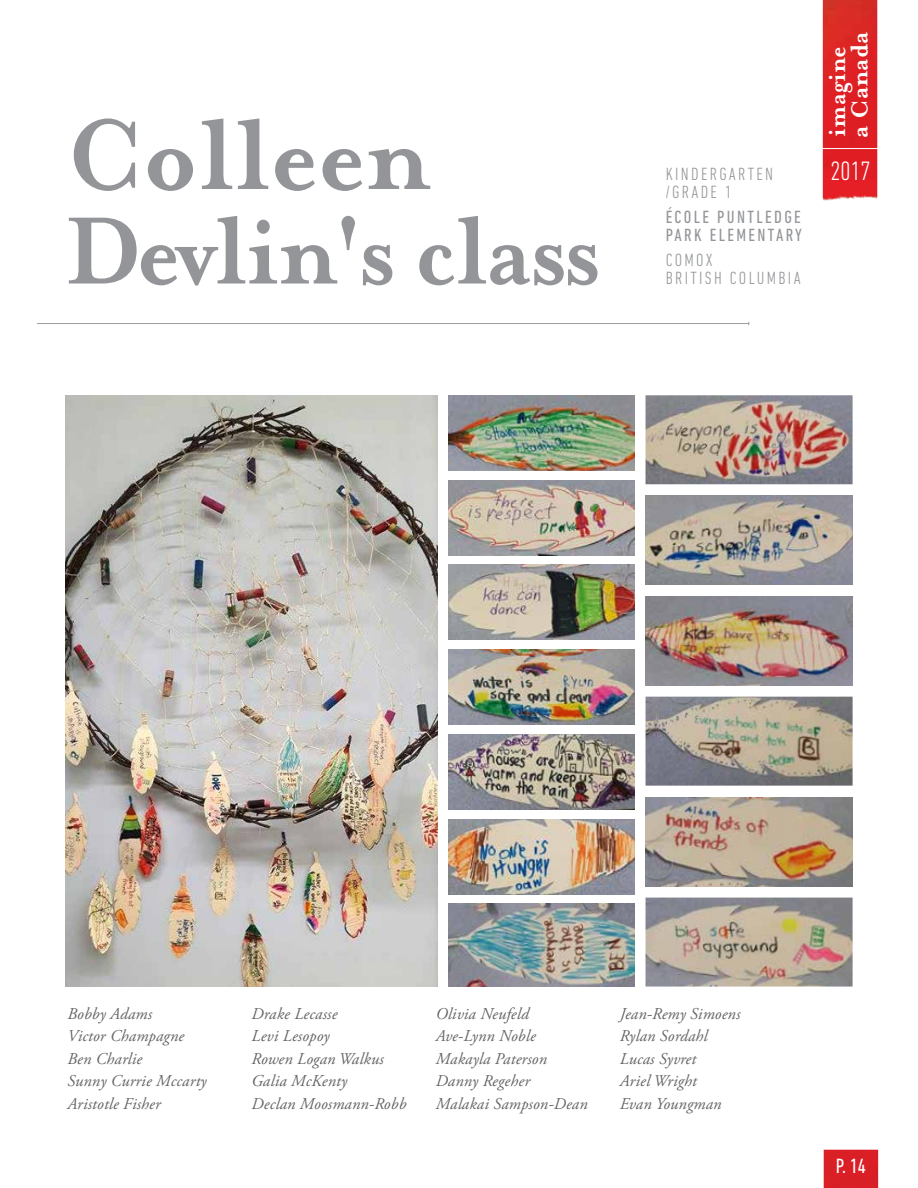
<style>
.page{position:relative;width:918px;height:1188px;background:#fff}
.page>*{position:absolute;margin:0;border:0;box-sizing:border-box;transform-origin:0 0}
.t1{font:700 114.3px "Mrs Eaves";letter-spacing:-.01em;color:#939598}
.t2{font:700 109.65px "Mrs Eaves";letter-spacing:-.02em;color:#939598;scale:.93 1}
.t3{font:700 27.9px "Mrs Eaves";letter-spacing:.01em;color:#fff;scale:.94 1}
.t4{font:700 27.6px "Mrs Eaves";color:#fff}
.t5{font:300 condensed 27px "DIN Next LT Pro";color:#fff}
.t6{font:condensed 21px "DIN Next LT Pro";color:#fff}
.t7{font:300 condensed 18px/18px "DIN Next LT Pro";letter-spacing:.13em;color:#939598}
.t8{font:condensed 18px/18px "DIN Next LT Pro";letter-spacing:.13em;color:#939598}
.t9{font:italic 16.5px/22.6px "Adobe Garamond Pro";letter-spacing:.01em;color:#636466}
.s1{font-size:26.55px}
</style>
<div class="page">
<div style="left:824px;top:1150px;width:54px;height:38px;background:#da1f26"></div>
<img style="left:823px;top:0;width:54px;height:201px">
<hr style="left:802px;top:148px;width:84px;height:1px;background:#fff">
<hr style="left:37px;top:323px;width:712px;height:1px;background:#999b9e">
<img style="left:65px;top:395px;width:373px;height:592px">
<img style="left:646px;top:395px;width:207px;height:89px">
<img style="left:646px;top:697px;width:207px;height:89px">
<img style="left:646px;top:496px;width:207px;height:89px">
<img style="left:646px;top:797px;width:207px;height:89px">
<img style="left:646px;top:596px;width:207px;height:89px">
<img style="left:646px;top:898px;width:207px;height:89px">
<img style="left:448px;top:904px;width:187px;height:83px">
<img style="left:448px;top:395px;width:187px;height:75px">
<img style="left:448px;top:480px;width:187px;height:75px">
<img style="left:448px;top:565px;width:187px;height:75px">
<img style="left:448px;top:650px;width:187px;height:75px">
<img style="left:448px;top:734px;width:187px;height:75px">
<img style="left:448px;top:819px;width:187px;height:75px">
<h1 class="t1" style="left:66px;top:89px;width:366px">Colleen</h1>
<h2 class="t2" style="left:65px;top:188px;width:576px">Devlin's class</h2>
<p class="t7" style="left:666px;top:165px;width:109px">KINDERGARTEN /GRADE 1</p>
<p class="t8" style="left:666px;top:208px;width:138px">ÉCOLE PUNTLEDGE<br>PARK ELEMENTARY</p>
<p class="t7" style="left:666px;top:250px;width:136px">COMOX<br>BRITISH COLUMBIA</p>
<h3 class="t4" style="left:843px;top:138px;width:108px;rotate:-90deg">a <span class="s1">C</span>anada</h3>
<h3 class="t3" style="left:821px;top:137px;width:98px;rotate:-90deg">imagine</h3>
<h3 class="t5" style="left:830px;top:155px;width:42px">2017</h3>
<p class="t9" style="left:68px;top:1002px;width:141px">Bobby Adams<br>Victor Champagne<br>Ben Charlie<br>Sunny Currie Mccarty<br>Aristotle Fisher</p>
<p class="t9" style="left:252px;top:1002px;width:156px">Drake Lecasse<br>Levi Lesopoy<br>Rowen Logan Walkus<br>Galia McKenty<br>Declan Moosmann-Robb</p>
<p class="t9" style="left:436px;top:1002px;width:153px">Olivia Neufeld<br>Ave-Lynn Noble<br>Makayla Paterson<br>Danny Regeher<br>Malakai Sampson-Dean</p>
<p class="t9" style="left:620px;top:1002px;width:122px">Jean-Remy Simoens<br>Rylan Sordahl<br>Lucas Syvret<br>Ariel Wright<br>Evan Youngman</p>
<p class="t6" style="left:836px;top:1154px;width:31px">P. 14</p>
</div>
